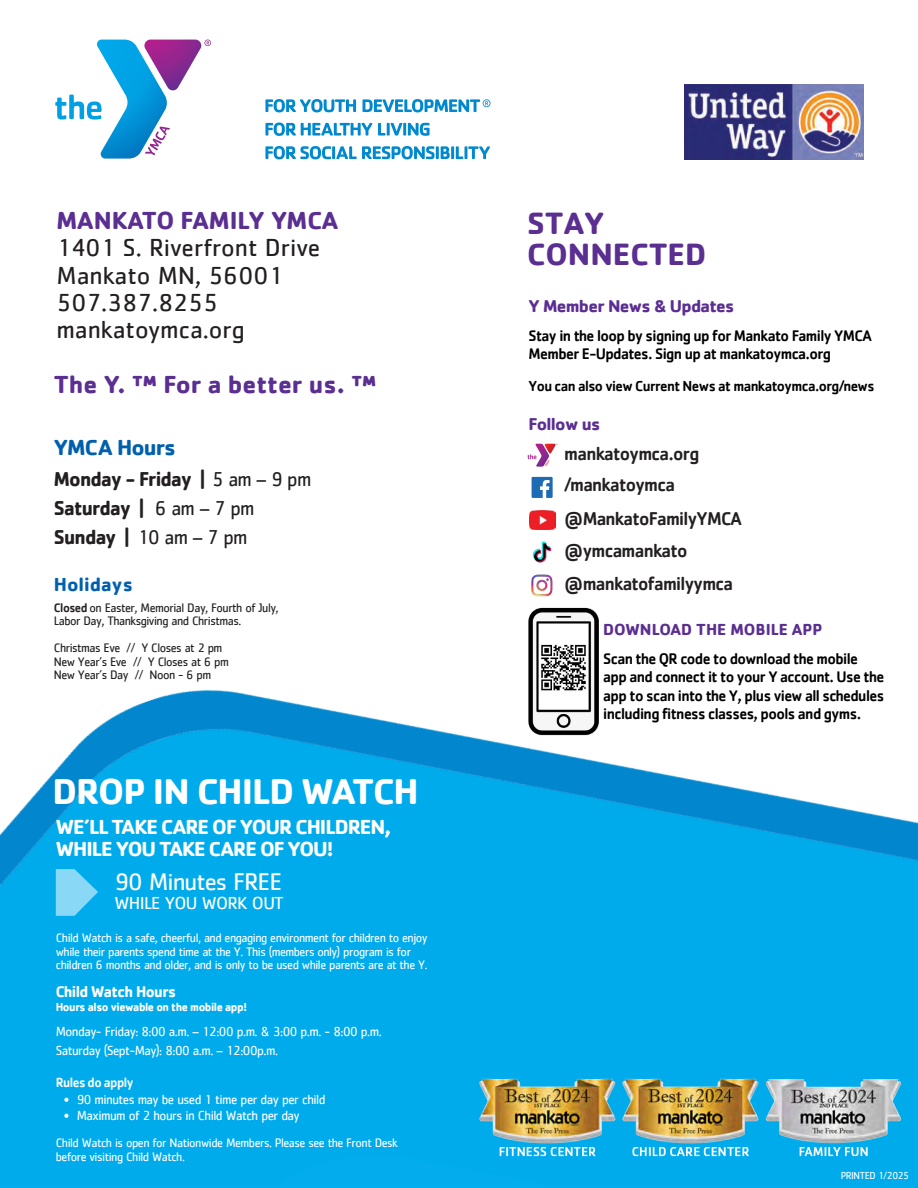
<style>
.page{position:relative;width:918px;height:1188px;background:#fff}
.page>*{position:absolute;margin:0;border:0;box-sizing:border-box;transform-origin:0 0}
._02_Program_Name{font:700 37.2px "Cachet";letter-spacing:-.025em;color:#fff}
.Body{font:700 31.8px/31.8px "Cachet";color:#5b2e91}
.t1{font:25.5px "Cachet";color:#231f20}
.t2{font:700 25.5px "Cachet";color:#5b2e91}
.Body-2{font:24.9px "Cachet";letter-spacing:-.04em;color:#fff}
.Body-3{font:700 22.5px "Cachet";letter-spacing:-.04em;color:#0160ae}
._01_Benefit_Statement{font:700 21px/22.5px "Cachet";letter-spacing:-.045em;color:#fff}
.Body-4{font:700 20.7px "Cachet";letter-spacing:-.04em;color:#231f20;scale:.95 1}
.Body-5{font:20.7px "Cachet";color:#231f20;scale:.95 1}
.Body-6{font:700 19.5px "Cachet";color:#0160ae}
.t3{font:500 19.2px "Cachet";letter-spacing:-.04em;color:#231f20;scale:.95 1}
.Body-7{font:18px "Cachet";letter-spacing:-.04em;color:#fff}
.Body-8{font:700 17.7px "Cachet";letter-spacing:-.04em;color:#5b2e91}
.t4{font:700 16.5px "Cachet";color:#5b2e91}
.Body-9{font:700 16.05px "Cachet";letter-spacing:-.04em;color:#fff;scale:.95 1}
.Body-10{font:500 15.9px/18.5px "Cachet";letter-spacing:-.04em;color:#000;scale:.95 1}
.Body-11{font:500 15px "Cachet";letter-spacing:-.04em;color:#000;scale:.95 1}
.Body-12{font:13.65px "Cachet";letter-spacing:-.04em;color:#fff;scale:.95 1}
.Body-13{font:500 13.65px "Cachet";letter-spacing:-.04em;color:#fff;scale:.95 1}
.Body-14{font:12.75px/13.5px "Cachet";letter-spacing:-.04em;color:#fff;scale:.95 1}
.Body-15{font:12.75px/13.5px "Cachet";letter-spacing:-.04em;color:#231f20;scale:.95 1}
.Body-16{font:700 12px "Cachet";letter-spacing:-.04em;color:#fff;scale:.95 1}
.Body-17{font:10.5px "Cachet";letter-spacing:-.04em;color:#fff;scale:.95 1}
.s1{font-weight:400}
.s2{font-weight:700}
.s3{font-weight:500}
</style>
<div class="page">
<img style="left:0;top:107px;width:918px;height:1081px">
<img style="left:684px;top:84px;width:180px;height:75px">
<svg style="left:56px;top:869px;width:42px;height:47px"></svg>
<svg style="left:528px;top:444px;width:30px;height:23px"></svg>
<svg style="left:532px;top:477px;width:21px;height:21px"></svg>
<img style="left:532px;top:541px;width:21px;height:21px">
<img style="left:531px;top:574px;width:23px;height:24px">
<img style="left:529px;top:510px;width:27px;height:19px">
<svg style="left:265px;top:99px;width:91px;height:13px"></svg>
<svg style="left:265px;top:123px;width:107px;height:13px"></svg>
<svg style="left:378px;top:123px;width:52px;height:13px"></svg>
<svg style="left:265px;top:146px;width:225px;height:13px"></svg>
<svg style="left:363px;top:99px;width:127px;height:13px"></svg>
<svg style="left:55px;top:40px;width:156px;height:119px"></svg>
<img style="left:474px;top:1064px;width:433px;height:105px">
<img style="left:497px;top:607px;width:133px;height:129px">
<img style="left:540px;top:643px;width:47px;height:49px">
<p class="t2" style="left:56px;top:204px;width:283px">MANKATO FAMILY YMCA</p>
<p class="t1" style="left:56px;top:233px;width:265px">1401 S. Riverfront Drive</p>
<p class="t1" style="left:56px;top:260px;width:229px">Mankato MN, 56001</p>
<p class="t1" style="left:56px;top:287px;width:163px">507.387.8255</p>
<p class="t1" style="left:56px;top:315px;width:190px">mankatoymca.org</p>
<p class="t2" style="left:54px;top:368px;width:324px">The Y. ™ For a better us. ™</p>
<p class="Body-3" style="left:54px;top:432px;width:124px">YMCA Hours</p>
<p class="Body-4" style="left:54px;top:466px;width:273px">Monday - Friday | <span class="s1">5 am – 9 pm</span></p>
<p class="Body-4" style="left:54px;top:495px;width:213px">Saturday | <span class="s1">6 am – 7 pm</span></p>
<p class="Body-5" style="left:54px;top:525px;width:205px"><span class="s2">Sunday |</span> 10 am – 7 pm</p>
<p class="Body-6" style="left:54px;top:572px;width:81px">Holidays</p>
<p class="Body-15" style="left:54px;top:600px;width:238px"><span class="s3">Closed</span> on Easter, Memorial Day, Fourth of July,<br>Labor Day, Thanksgiving and Christmas.</p>
<p class="Body-15" style="left:54px;top:641px;width:179px">Christmas Eve // Y Closes at 2 pm</p>
<p class="Body-15" style="left:54px;top:654px;width:186px">New Year’s Eve // Y Closes at 6 pm</p>
<p class="Body-15" style="left:54px;top:668px;width:167px">New Year’s Day // Noon - 6 pm</p>
<p class="_02_Program_Name" style="left:52px;top:768px;width:368px">DROP IN CHILD WATCH</p>
<p class="_01_Benefit_Statement" style="left:56px;top:815px;width:337px">WE’LL TAKE CARE OF YOUR CHILDREN,<br>WHILE YOU TAKE CARE OF YOU!</p>
<p class="Body-2" style="left:115px;top:867px;width:169px">90 Minutes FREE</p>
<p class="Body-7" style="left:115px;top:892px;width:171px">WHILE YOU WORK OUT</p>
<p class="Body-14" style="left:56px;top:931px;width:393px">Child Watch is a safe, cheerful, and engaging environment for children to enjoy while their parents spend time at the Y. This (members only) program is for children 6 months and older, and is only to be used while parents are at the Y.</p>
<p class="Body-9" style="left:56px;top:981px;width:128px">Child Watch Hours</p>
<p class="Body-16" style="left:56px;top:999px;width:203px">Hours also viewable on the mobile app!</p>
<p class="Body-12" style="left:56px;top:1024px;width:345px">Monday- Friday: 8:00 a.m. – 12:00 p.m. &amp; 3:00 p.m. - 8:00 p.m.</p>
<p class="Body-12" style="left:56px;top:1043px;width:236px">Saturday (Sept-May): 8:00 a.m. – 12:00p.m.</p>
<p class="Body-13" style="left:56px;top:1074px;width:84px">Rules do apply</p>
<p class="Body-12" style="left:64px;top:1091px;width:277px"><span class="s3">•</span> 90 minutes may be used 1 time per day per child</p>
<p class="Body-12" style="left:64px;top:1108px;width:250px"><span class="s3">•</span> Maximum of 2 hours in Child Watch per day</p>
<p class="Body-14" style="left:56px;top:1136px;width:362px">Child Watch is open for Nationwide Members. Please see the Front Desk before visiting Child Watch.</p>
<p class="Body" style="left:527px;top:206px;width:181px">STAY<br>CONNECTED</p>
<p class="Body-8" style="left:529px;top:294px;width:207px">Y Member News &amp; Updates</p>
<p class="Body-10" style="left:529px;top:326px;width:363px">Stay in the loop by signing up for Mankato Family YMCA<br>Member E-Updates. Sign up at mankatoymca.org</p>
<p class="Body-11" style="left:529px;top:377px;width:366px">You can also view Current News at mankatoymca.org/news</p>
<p class="Body-8" style="left:529px;top:412px;width:73px">Follow us</p>
<p class="t3" style="left:564px;top:441px;width:144px">mankatoymca.org</p>
<p class="t3" style="left:564px;top:473px;width:118px">/mankatoymca</p>
<p class="t3" style="left:564px;top:507px;width:189px">@MankatoFamilyYMCA</p>
<p class="t3" style="left:564px;top:539px;width:131px">@ymcamankato</p>
<p class="t3" style="left:564px;top:571px;width:179px">@mankatofamilyymca</p>
<p class="t4" style="left:603px;top:619px;width:221px">DOWNLOAD THE MOBILE APP</p>
<p class="Body-10" style="left:603px;top:649px;width:297px">Scan the QR code to download the mobile app and connect it to your Y account. Use the app to scan into the Y, plus view all schedules including fitness classes, pools and gyms.</p>
<p class="Body-17" style="left:841px;top:1169px;width:73px">PRINTED 1/2025</p>
</div>
